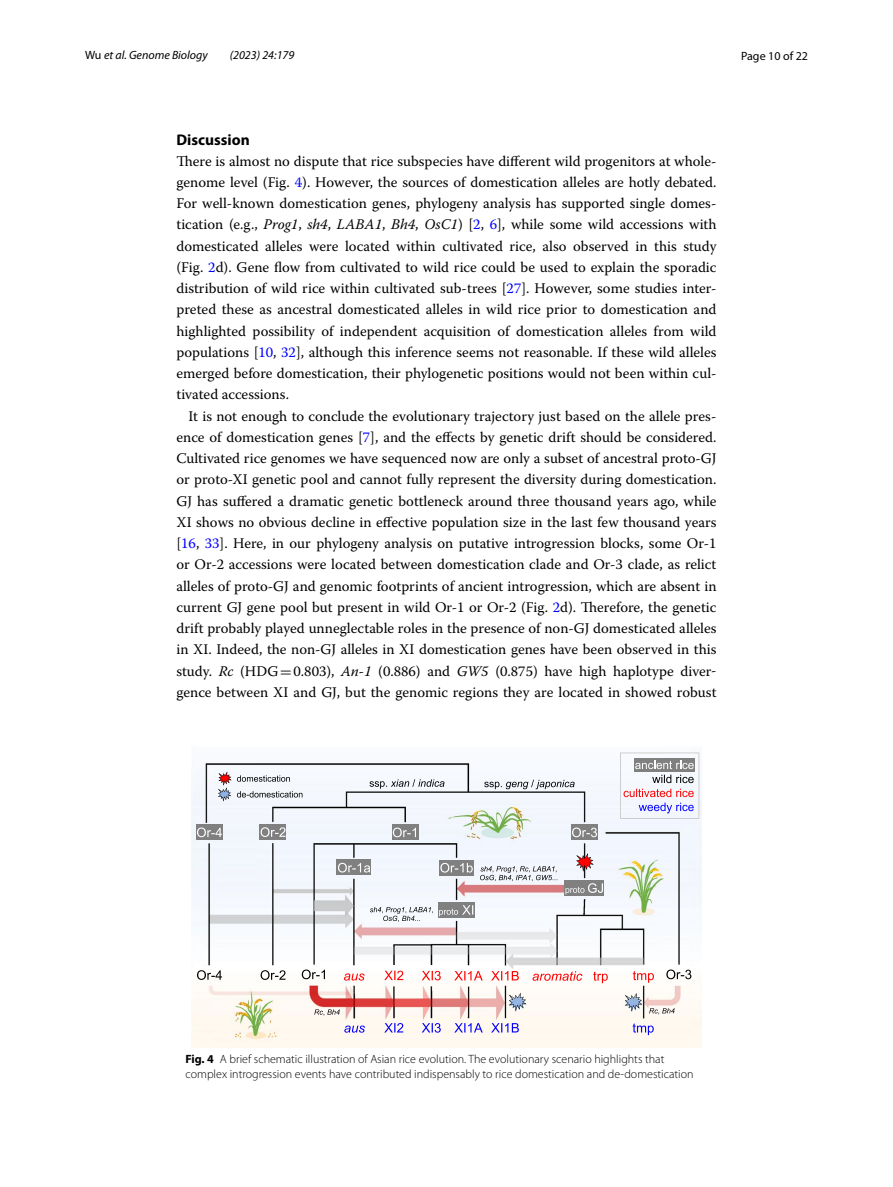
<style>
.page{position:relative;width:893px;height:1187px;background:#fff}
.page>*{position:absolute;margin:0;border:0;box-sizing:border-box;transform-origin:0 0}
.t1{font:700 15.45px "Myriad Pro";color:#000}
.t2{font:14.7px/21.1px "Warnock Pro";color:#000;text-align:justify}
.t3{font:300 12px/15px "Myriad Pro";color:#000}
.t4{font:italic 12px "Myriad Pro";color:#000}
.t5{font:12px "Myriad Pro";color:#000}
.s1{font-style:normal}
.s2{color:#00f}
.s3{font-style:italic}
.s4{font-family:"MTSY"}
.s5{font-weight:700}
</style>
<div class="page">
<img style="left:191px;top:752px;width:511px;height:295px">
<div style="left:438px;top:902px;width:20px;height:15px;background:#808080"></div>
<div style="left:458px;top:902px;width:16px;height:15px;background:#808080"></div>
<svg style="left:439px;top:905px;width:34px;height:11px"></svg>
<svg style="left:259px;top:824px;width:27px;height:15px"></svg>
<svg style="left:261px;top:827px;width:24px;height:9px"></svg>
<div style="left:571px;top:824px;width:27px;height:15px;background:#808080"></div>
<svg style="left:572px;top:827px;width:25px;height:10px"></svg>
<div style="left:196px;top:824px;width:27px;height:15px;background:#808080"></div>
<svg style="left:197px;top:827px;width:25px;height:10px"></svg>
<div style="left:564px;top:880px;width:23px;height:15px;background:#808080"></div>
<div style="left:587px;top:880px;width:17px;height:15px;background:#808080"></div>
<svg style="left:565px;top:883px;width:38px;height:11px"></svg>
<svg style="left:533px;top:971px;width:49px;height:9px"></svg>
<svg style="left:593px;top:971px;width:15px;height:12px"></svg>
<svg style="left:633px;top:970px;width:21px;height:12px"></svg>
<div style="left:337px;top:859px;width:34px;height:16px;background:#808080"></div>
<svg style="left:338px;top:862px;width:32px;height:10px"></svg>
<div style="left:439px;top:859px;width:34px;height:16px;background:#808080"></div>
<svg style="left:440px;top:862px;width:33px;height:10px"></svg>
<svg style="left:261px;top:970px;width:24px;height:9px"></svg>
<svg style="left:197px;top:970px;width:25px;height:9px"></svg>
<svg style="left:344px;top:973px;width:21px;height:7px"></svg>
<svg style="left:384px;top:970px;width:19px;height:10px"></svg>
<svg style="left:422px;top:970px;width:19px;height:10px"></svg>
<svg style="left:454px;top:970px;width:29px;height:10px"></svg>
<svg style="left:491px;top:970px;width:28px;height:10px"></svg>
<svg style="left:344px;top:1025px;width:21px;height:7px"></svg>
<svg style="left:384px;top:1022px;width:19px;height:10px"></svg>
<svg style="left:422px;top:1022px;width:19px;height:10px"></svg>
<svg style="left:454px;top:1022px;width:29px;height:10px"></svg>
<svg style="left:491px;top:1022px;width:28px;height:10px"></svg>
<svg style="left:633px;top:1023px;width:21px;height:12px"></svg>
<svg style="left:302px;top:969px;width:23px;height:10px"></svg>
<svg style="left:666px;top:969px;width:25px;height:10px"></svg>
<svg style="left:484px;top:779px;width:91px;height:10px"></svg>
<svg style="left:370px;top:779px;width:74px;height:9px"></svg>
<svg style="left:480px;top:866px;width:78px;height:15px"></svg>
<svg style="left:314px;top:1009px;width:26px;height:6px"></svg>
<svg style="left:649px;top:1008px;width:26px;height:6px"></svg>
<svg style="left:370px;top:906px;width:63px;height:15px"></svg>
<div style="left:392px;top:824px;width:26px;height:15px;background:#808080"></div>
<svg style="left:393px;top:827px;width:23px;height:10px"></svg>
<svg style="left:576px;top:853px;width:18px;height:18px"></svg>
<svg style="left:509px;top:992px;width:17px;height:19px"></svg>
<svg style="left:625px;top:992px;width:17px;height:19px"></svg>
<svg style="left:218px;top:771px;width:84px;height:30px"></svg>
<svg style="left:620px;top:752px;width:79px;height:66px"></svg>
<p class="t4" style="left:85px;top:48px;width:124px"><span class="s1">Wu</span> et al. Genome Biology</p>
<p class="t4" style="left:230px;top:48px;width:66px">(2023) 24:179</p>
<p class="t5" style="left:741px;top:48px;width:68px">Page 10 of 22</p>
<p class="t1" style="left:176px;top:129px;width:75px">Discussion</p>
<p class="t2" style="left:176px;top:150px;width:542px">There is almost no dispute that rice subspecies have different wild progenitors at whole&shy;genome level (Fig. <span class="s2">4</span>). However, the sources of domestication alleles are hotly debated.<br>For well-known domestication genes, phylogeny analysis has supported single domes&shy;tication (e.g., <span class="s3">Prog1</span>, <span class="s3">sh4</span>, <span class="s3">LABA1</span>, <span class="s3">Bh4</span>, <span class="s3">OsC1</span>) [<span class="s2">2</span>, <span class="s2">6</span>], while some wild accessions with domesticated alleles were located within cultivated rice, also observed in this study (Fig. <span class="s2">2</span>d). Gene flow from cultivated to wild rice could be used to explain the sporadic distribution of wild rice within cultivated sub-trees [<span class="s2">27</span>]. However, some studies inter&shy;preted these as ancestral domesticated alleles in wild rice prior to domestication and highlighted possibility of independent acquisition of domestication alleles from wild populations [<span class="s2">10</span>, <span class="s2">32</span>], although this inference seems not reasonable. If these wild alleles emerged before domestication, their phylogenetic positions would not been within cul&shy;tivated accessions.</p>
<p class="t2" style="left:176px;top:405px;width:542px;text-indent:12px">It is not enough to conclude the evolutionary trajectory just based on the allele pres&shy;ence of domestication genes [<span class="s2">7</span>], and the effects by genetic drift should be considered.<br>Cultivated rice genomes we have sequenced now are only a subset of ancestral proto-GJ or proto-XI genetic pool and cannot fully represent the diversity during domestication.<br>GJ has suffered a dramatic genetic bottleneck around three thousand years ago, while XI shows no obvious decline in effective population size in the last few thousand years [<span class="s2">16</span>, <span class="s2">33</span>]. Here, in our phylogeny analysis on putative introgression blocks, some Or-1 or Or-2 accessions were located between domestication clade and Or-3 clade, as relict alleles of proto-GJ and genomic footprints of ancient introgression, which are absent in current GJ gene pool but present in wild Or-1 or Or-2 (Fig. <span class="s2">2</span>d). Therefore, the genetic drift probably played unneglectable roles in the presence of non-GJ domesticated alleles in XI. Indeed, the non-GJ alleles in XI domestication genes have been observed in this study. <span class="s3">Rc</span> (HDG<span class="s4">=</span>0.803), <span class="s3">An-1</span> (0.886) and <span class="s3">GW5</span> (0.875) have high haplotype diver&shy;gence between XI and GJ, but the genomic regions they are located in showed robust</p>
<p class="t3" style="left:185px;top:1051px;width:510px"><span class="s5">Fig. 4</span> A brief schematic illustration of Asian rice evolution. The evolutionary scenario highlights that complex introgression events have contributed indispensably to rice domestication and de-domestication</p>
</div>
